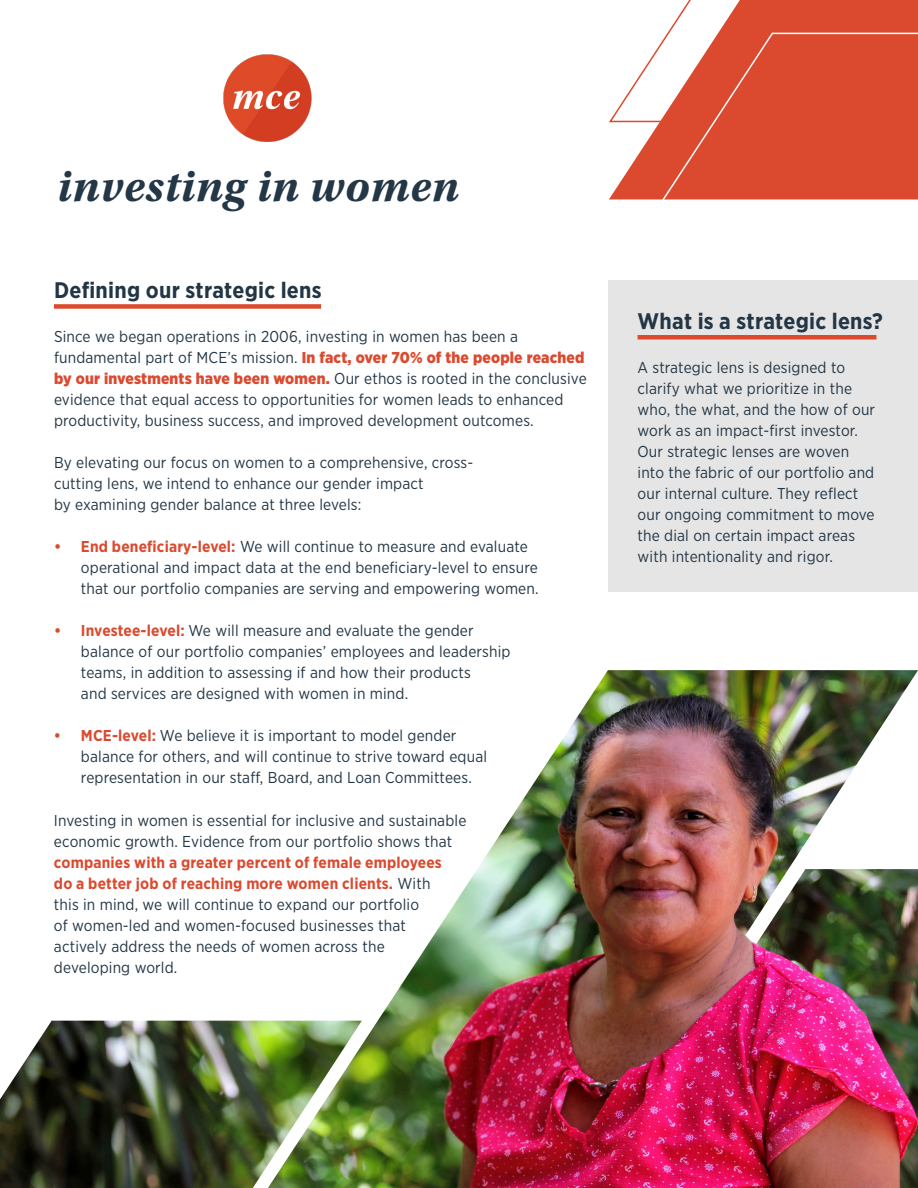
<style>
.page{position:relative;width:918px;height:1188px;background:#fff}
.page>*{position:absolute;margin:0;border:0;box-sizing:border-box;transform-origin:0 0}
.t1{font:italic 700 45px "Utopia Std";letter-spacing:.02em;color:#243746}
.t2{font:700 22.5px "Gotham Narrow";letter-spacing:.01em;color:#233645}
.t3{font:15.75px/21px "Gotham Narrow";letter-spacing:.01em;color:#243746}
.s1{font-weight:900;color:#db4a2f}
.s2{font-weight:700;color:#db4a2f}
</style>
<div class="page">
<img style="left:223px;top:54px;width:89px;height:88px">
<img style="left:0;top:1021px;width:268px;height:167px">
<img style="left:268px;top:670px;width:650px;height:518px">
<img style="left:596px;top:869px;width:322px;height:319px">
<img style="left:578px;top:935px;width:198px;height:253px">
<svg style="left:668px;top:0;width:250px;height:32px"></svg>
<svg style="left:609px;top:32px;width:309px;height:168px"></svg>
<div style="left:54px;top:304px;width:267px;height:5px;background:#db4a2f"></div>
<div style="left:608px;top:280px;width:310px;height:312px;background:#e5e5e5"></div>
<div style="left:638px;top:335px;width:238px;height:5px;background:#db4a2f"></div>
<h1 class="t1" style="left:57px;top:160px;width:403px">investing in women</h1>
<h2 class="t2" style="left:54px;top:276px;width:269px">Defining our strategic lens</h2>
<p class="t3" style="left:54px;top:326px;width:534px">Since we began operations in 2006, investing in women has been a fundamental part of MCE’s mission. <span class="s1">In fact, over 70% of the people reached by our investments have been women.</span> Our ethos is rooted in the conclusive evidence that equal access to opportunities for women leads to enhanced productivity, business success, and improved development outcomes.</p>
<p class="t3" style="left:54px;top:452px;width:421px">By elevating our focus on women to a comprehensive, cross&shy;cutting lens, we intend to enhance our gender impact<br>by examining gender balance at three levels:</p>
<p class="t3" style="left:81px;top:536px;width:459px;text-indent:-27px"><span class="s2">• End beneficiary-level:</span> We will continue to measure and evaluate operational and impact data at the end beneficiary-level to ensure that our portfolio companies are serving and empowering women.</p>
<p class="t3" style="left:81px;top:620px;width:431px;text-indent:-27px"><span class="s2">• Investee-level:</span> We will measure and evaluate the gender balance of our portfolio companies’ employees and leadership teams, in addition to assessing if and how their products<br>and services are designed with women in mind.</p>
<p class="t3" style="left:81px;top:725px;width:408px;text-indent:-27px"><span class="s2">• MCE-level:</span> We believe it is important to model gender balance for others, and will continue to strive toward equal representation in our staff, Board, and Loan Committees.</p>
<p class="t3" style="left:54px;top:810px;width:414px">Investing in women is essential for inclusive and sustainable economic growth. Evidence from our portfolio shows that</p>
<p class="t3" style="left:54px;top:852px;width:389px"><span class="s2">companies with a greater percent of female employees do a better job of reaching more women clients.</span> With this in mind, we will continue to expand our portfolio<br>of women-led and women-focused businesses that actively address the needs of women across the developing world.</p>
<h2 class="t2" style="left:638px;top:307px;width:247px">What is a strategic lens?</h2>
<p class="t3" style="left:638px;top:357px;width:239px">A strategic lens is designed to clarify what we prioritize in the who, the what, and the how of our work as an impact-first investor.<br>Our strategic lenses are woven into the fabric of our portfolio and our internal culture. They reflect our ongoing commitment to move the dial on certain impact areas with intentionality and rigor.</p>
</div>
